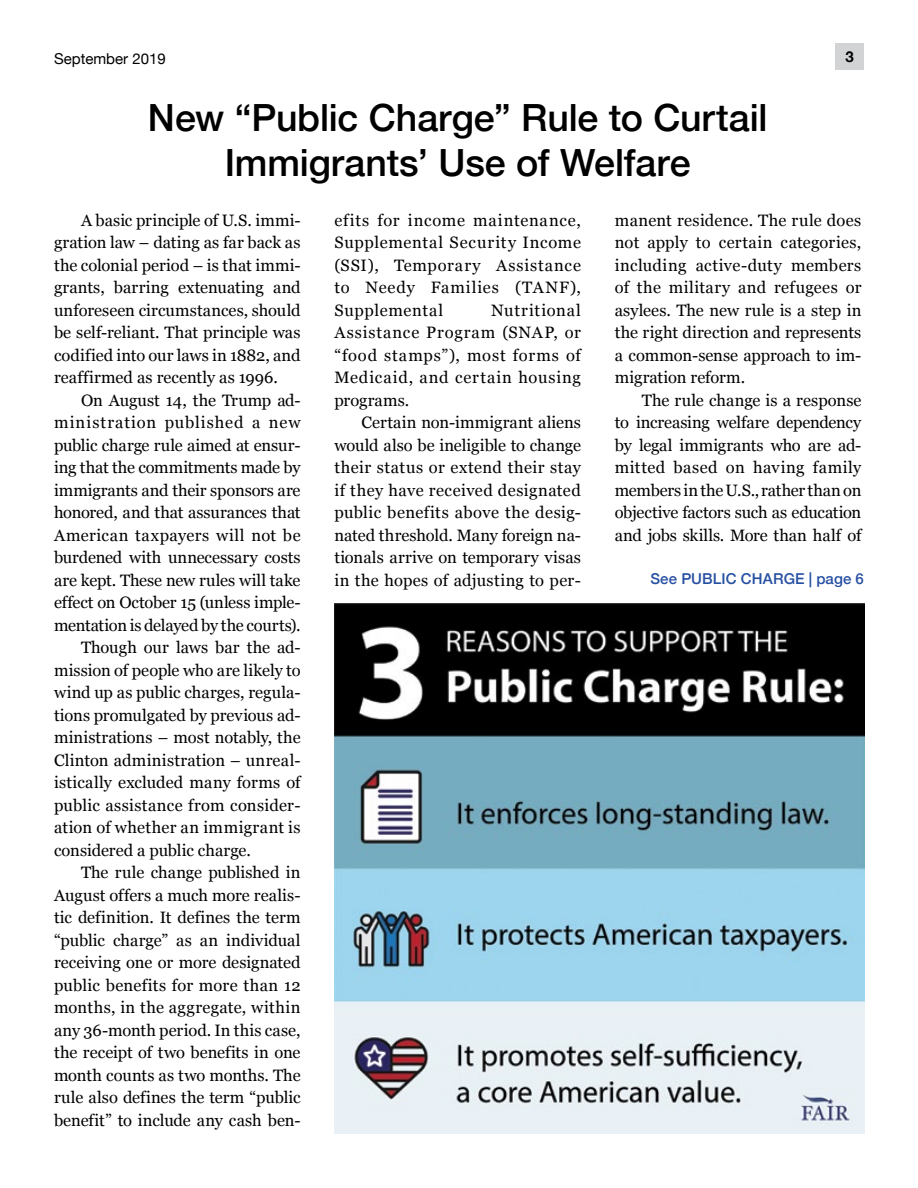
<style>
.page{position:relative;width:918px;height:1188px;background:#fff}
.page>*{position:absolute;margin:0;border:0;box-sizing:border-box;transform-origin:0 0}
.t1{font:500 37.5px/45px "Helvetica Neue";letter-spacing:-.005em;color:#000;text-align:center}
.Body_Paragraph{font:16.5px/22.5px "Georgia";letter-spacing:.005em;color:#000;text-align:justify}
.Article__To_be_conti{font:500 15px "Helvetica Neue";letter-spacing:.01em;color:#2750a2}
.t2{font:15px "Helvetica Neue";color:#000}
.t3{font:700 15px "Helvetica Neue";color:#000}
</style>
<div class="page">
<div style="left:835px;top:43px;width:29px;height:27px;background:#d1d3d4"></div>
<img style="left:334px;top:604px;width:531px;height:530px">
<p class="t2" style="left:54px;top:48px;width:113px">September 2019</p>
<p class="t3" style="left:846px;top:45px;width:10px">3</p>
<p class="t1" style="left:148px;top:92px;width:621px">New “Public Charge” Rule to Curtail<br>Immigrants’ Use of Welfare</p>
<p class="Body_Paragraph" style="left:54px;top:208px;width:248px;text-indent:27px">A basic principle of U.S. immi&shy;gration law – dating as far back as the colonial period – is that immi&shy;grants, barring extenuating and unforeseen circumstances, should be self-reliant. That principle was codified into our laws in 1882, and reaffirmed as recently as 1996.</p>
<p class="Body_Paragraph" style="left:54px;top:388px;width:248px;text-indent:27px">On August 14, the Trump ad&shy;ministration published a new public charge rule aimed at ensur&shy;ing that the commitments made by immigrants and their sponsors are honored, and that assurances that American taxpayers will not be burdened with unnecessary costs are kept. These new rules will take effect on October 15 (unless imple&shy;mentation is delayed by the courts).</p>
<p class="Body_Paragraph" style="left:54px;top:635px;width:248px;text-indent:27px">Though our laws bar the ad&shy;mission of people who are likely to wind up as public charges, regula&shy;tions promulgated by previous ad&shy;ministrations – most notably, the Clinton administration – unreal&shy;istically excluded many forms of public assistance from consider&shy;ation of whether an immigrant is considered a public charge.</p>
<p class="Body_Paragraph" style="left:54px;top:860px;width:248px;text-indent:27px">The rule change published in August offers a much more realis&shy;tic definition. It defines the term “public charge” as an individual receiving one or more designated public benefits for more than 12 months, in the aggregate, within any 36-month period. In this case, the receipt of two benefits in one month counts as two months. The rule also defines the term “public benefit” to include any cash ben-</p>
<p class="Body_Paragraph" style="left:334px;top:208px;width:248px">efits for income maintenance, Supplemental Security Income (SSI), Temporary Assistance to Needy Families (TANF), Supplemental</p>
<p class="Body_Paragraph" style="left:615px;top:208px;width:248px">manent residence. The rule does not apply to certain categories, including active-duty members of the military and refugees or asylees. The new rule is a step in the right direction and represents a common-sense approach to im&shy;migration reform.</p>
<p class="Body_Paragraph" style="left:615px;top:388px;width:248px;text-indent:27px">The rule change is a response to increasing welfare dependency by legal immigrants who are ad&shy;mitted based on having family members in the U.S., rather than on objective factors such as education and jobs skills. More than half of</p>
<p class="Article__To_be_conti" style="left:650px;top:566px;width:215px">See PUBLIC CHARGE | page 6</p>
<p class="Body_Paragraph" style="left:334px;top:298px;width:248px;text-indent:157px">Nutritional Assistance Program (SNAP, or “food stamps”), most forms of Medicaid, and certain housing programs.</p>
<p class="Body_Paragraph" style="left:334px;top:410px;width:248px;text-indent:27px">Certain non-immigrant aliens would also be ineligible to change their status or extend their stay if they have received designated public benefits above the desig&shy;nated threshold. Many foreign na&shy;tionals arrive on temporary visas in the hopes of adjusting to per-</p>
</div>
